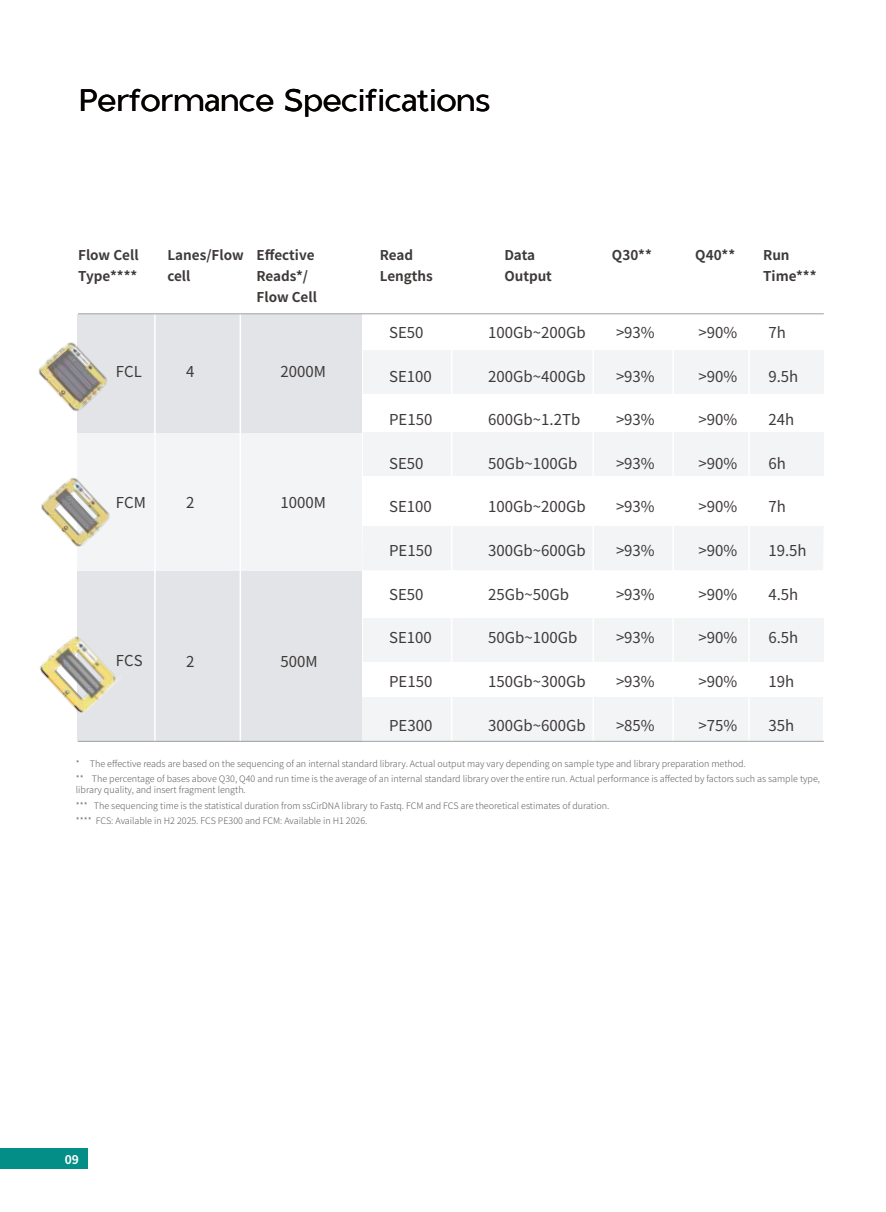
<style>
.page{position:relative;width:886px;height:1212px;background:#fff}
.page>*{position:absolute;margin:0;border:0;box-sizing:border-box;transform-origin:0 0}
.t1{font:30px "MGI";color:#040000}
.t2{font:15px "Source Han Sans CN";color:#3e3a39}
.t3{font:700 13.5px/21px "Source Han Sans CN";color:#3e3a39}
.t4{font:700 12px "Source Han Sans CN";color:#fff}
.t5{font:300 9px/15.3px "Source Han Sans CN";color:#5f5f5f}
</style>
<div class="page">
<div style="left:0;top:1149px;width:88px;height:20px;background:#048e88"></div>
<div style="left:363px;top:350px;width:460px;height:44px;background:#f2f4f6"></div>
<div style="left:363px;top:432px;width:460px;height:44px;background:#f2f4f6"></div>
<div style="left:363px;top:526px;width:460px;height:44px;background:#f2f4f6"></div>
<div style="left:363px;top:618px;width:460px;height:44px;background:#f2f4f6"></div>
<div style="left:362px;top:697px;width:461px;height:44px;background:#f2f4f6"></div>
<div style="left:77px;top:314px;width:285px;height:427px;background:#e3e4e7"></div>
<div style="left:77px;top:433px;width:285px;height:137px;background:#f2f4f6"></div>
<hr style="left:154px;top:309px;width:2px;height:432px;background:#fff">
<hr style="left:239px;top:309px;width:2px;height:432px;background:#fff">
<hr style="left:451px;top:309px;width:1px;height:432px;background:#fff">
<hr style="left:592px;top:309px;width:2px;height:432px;background:#fff">
<hr style="left:672px;top:309px;width:2px;height:432px;background:#fff">
<hr style="left:748px;top:309px;width:1px;height:432px;background:#fff">
<hr style="left:78px;top:313px;width:745px;height:1px;background:#9fa0a0">
<hr style="left:78px;top:741px;width:745px;height:1px;background:#9fa0a0">
<img style="left:40px;top:636px;width:76px;height:77px">
<img style="left:41px;top:477px;width:69px;height:70px">
<img style="left:38px;top:342px;width:69px;height:70px">
<h1 class="t1" style="left:79px;top:86px;width:412px">Performance Specifications</h1>
<h3 class="t3" style="left:78px;top:245px;width:62px">Flow Cell<br>Type****</h3>
<h3 class="t3" style="left:167px;top:245px;width:78px">Lanes/Flow cell</h3>
<h3 class="t3" style="left:256px;top:245px;width:62px">Effective<br>Reads*/<br>Flow Cell</h3>
<h3 class="t3" style="left:380px;top:245px;width:55px">Read<br>Lengths</h3>
<h3 class="t3" style="left:504px;top:245px;width:49px">Data<br>Output</h3>
<h3 class="t3" style="left:612px;top:245px;width:41px">Q30**</h3>
<h3 class="t3" style="left:695px;top:245px;width:41px">Q40**</h3>
<h3 class="t3" style="left:763px;top:245px;width:55px">Run<br>Time***</h3>
<h2 class="t2" style="left:116px;top:363px;width:27px">FCL</h2>
<h2 class="t2" style="left:186px;top:363px;width:10px">4</h2>
<h2 class="t2" style="left:116px;top:494px;width:32px">FCM</h2>
<h2 class="t2" style="left:186px;top:494px;width:10px">2</h2>
<h2 class="t2" style="left:116px;top:652px;width:28px">FCS</h2>
<h2 class="t2" style="left:186px;top:653px;width:10px">2</h2>
<h2 class="t2" style="left:280px;top:363px;width:47px">2000M</h2>
<h2 class="t2" style="left:280px;top:494px;width:47px">1000M</h2>
<h2 class="t2" style="left:280px;top:653px;width:39px">500M</h2>
<h2 class="t2" style="left:389px;top:324px;width:36px">SE50</h2>
<h2 class="t2" style="left:389px;top:368px;width:44px">SE100</h2>
<h2 class="t2" style="left:389px;top:411px;width:45px">PE150</h2>
<h2 class="t2" style="left:389px;top:455px;width:36px">SE50</h2>
<h2 class="t2" style="left:389px;top:498px;width:44px">SE100</h2>
<h2 class="t2" style="left:389px;top:542px;width:45px">PE150</h2>
<h2 class="t2" style="left:389px;top:586px;width:36px">SE50</h2>
<h2 class="t2" style="left:389px;top:629px;width:44px">SE100</h2>
<h2 class="t2" style="left:389px;top:673px;width:45px">PE150</h2>
<h2 class="t2" style="left:389px;top:716px;width:45px">PE300</h2>
<h2 class="t2" style="left:488px;top:324px;width:99px">100Gb~200Gb</h2>
<h2 class="t2" style="left:488px;top:368px;width:99px">200Gb~400Gb</h2>
<h2 class="t2" style="left:488px;top:411px;width:93px">600Gb~1.2Tb</h2>
<h2 class="t2" style="left:488px;top:455px;width:91px">50Gb~100Gb</h2>
<h2 class="t2" style="left:488px;top:498px;width:99px">100Gb~200Gb</h2>
<h2 class="t2" style="left:488px;top:542px;width:99px">300Gb~600Gb</h2>
<h2 class="t2" style="left:488px;top:586px;width:82px">25Gb~50Gb</h2>
<h2 class="t2" style="left:488px;top:629px;width:91px">50Gb~100Gb</h2>
<h2 class="t2" style="left:488px;top:673px;width:99px">150Gb~300Gb</h2>
<h2 class="t2" style="left:488px;top:716px;width:99px">300Gb~600Gb</h2>
<h2 class="t2" style="left:616px;top:324px;width:40px">&gt;93%</h2>
<h2 class="t2" style="left:616px;top:368px;width:40px">&gt;93%</h2>
<h2 class="t2" style="left:616px;top:411px;width:40px">&gt;93%</h2>
<h2 class="t2" style="left:616px;top:455px;width:40px">&gt;93%</h2>
<h2 class="t2" style="left:616px;top:498px;width:40px">&gt;93%</h2>
<h2 class="t2" style="left:616px;top:542px;width:40px">&gt;93%</h2>
<h2 class="t2" style="left:616px;top:586px;width:40px">&gt;93%</h2>
<h2 class="t2" style="left:616px;top:629px;width:40px">&gt;93%</h2>
<h2 class="t2" style="left:616px;top:673px;width:40px">&gt;93%</h2>
<h2 class="t2" style="left:616px;top:716px;width:40px">&gt;85%</h2>
<h2 class="t2" style="left:698px;top:324px;width:40px">&gt;90%</h2>
<h2 class="t2" style="left:698px;top:368px;width:40px">&gt;90%</h2>
<h2 class="t2" style="left:698px;top:411px;width:40px">&gt;90%</h2>
<h2 class="t2" style="left:698px;top:455px;width:40px">&gt;90%</h2>
<h2 class="t2" style="left:698px;top:498px;width:40px">&gt;90%</h2>
<h2 class="t2" style="left:698px;top:542px;width:40px">&gt;90%</h2>
<h2 class="t2" style="left:698px;top:586px;width:40px">&gt;90%</h2>
<h2 class="t2" style="left:698px;top:629px;width:40px">&gt;90%</h2>
<h2 class="t2" style="left:698px;top:673px;width:40px">&gt;90%</h2>
<h2 class="t2" style="left:698px;top:716px;width:40px">&gt;75%</h2>
<h2 class="t2" style="left:768px;top:324px;width:19px">7h</h2>
<h2 class="t2" style="left:768px;top:368px;width:31px">9.5h</h2>
<h2 class="t2" style="left:768px;top:411px;width:27px">24h</h2>
<h2 class="t2" style="left:768px;top:455px;width:19px">6h</h2>
<h2 class="t2" style="left:768px;top:498px;width:19px">7h</h2>
<h2 class="t2" style="left:768px;top:542px;width:40px">19.5h</h2>
<h2 class="t2" style="left:768px;top:586px;width:31px">4.5h</h2>
<h2 class="t2" style="left:768px;top:629px;width:31px">6.5h</h2>
<h2 class="t2" style="left:768px;top:673px;width:27px">19h</h2>
<h2 class="t2" style="left:768px;top:716px;width:27px">35h</h2>
<p class="t5" style="left:76px;top:756px;width:745px">* The effective reads are based on the sequencing of an internal standard library. Actual output may vary depending on sample type and library preparation method.<br>** The percentage of bases above Q30, Q40 and run time is the average of an internal standard library over the entire run. Actual performance is affected by factors such as sample type,</p>
<p class="t5" style="left:76px;top:782px;width:535px">library quality, and insert fragment length.<br>*** The sequencing time is the statistical duration from ssCirDNA library to Fastq. FCM and FCS are theoretical estimates of duration. **** FCS: Available in H2 2025. FCS PE300 and FCM: Available in H1 2026.</p>
<h3 class="t4" style="left:65px;top:1153px;width:16px">09</h3>
</div>
